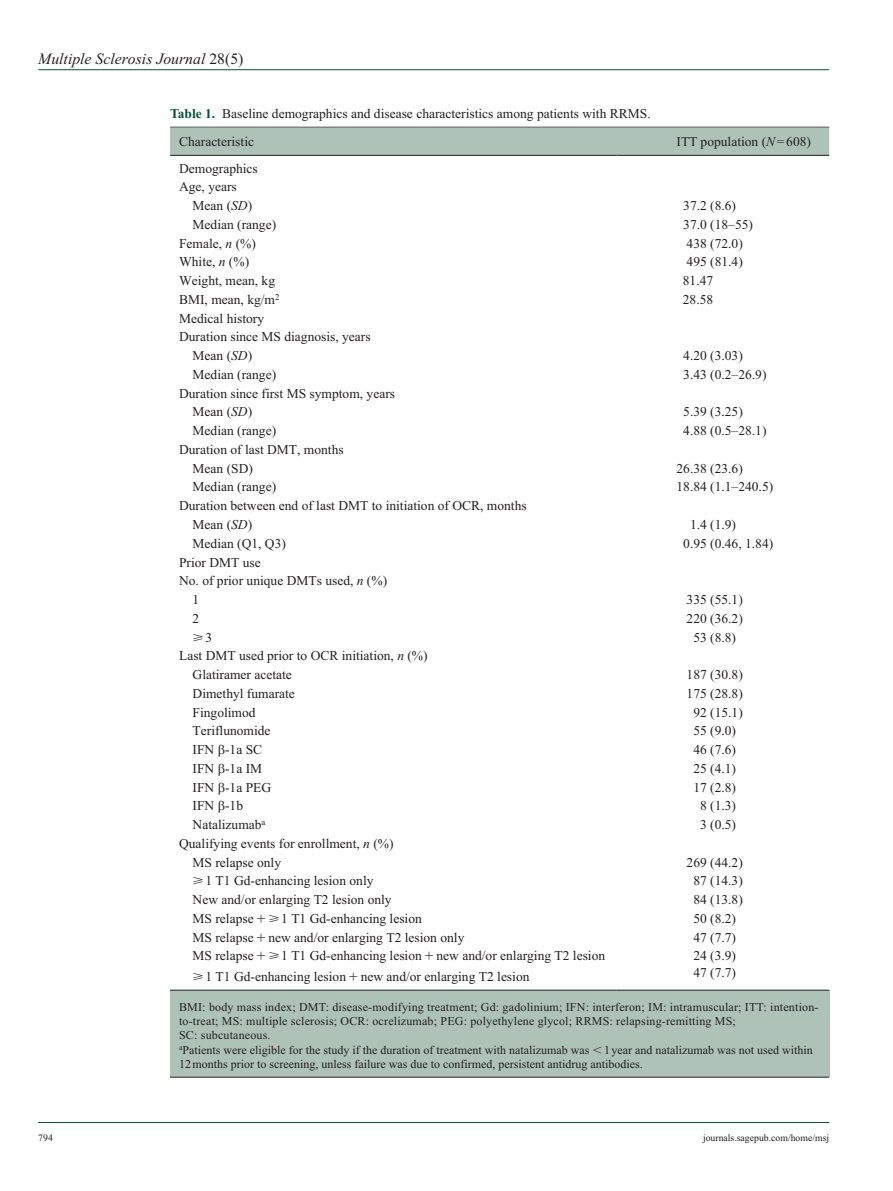
<style>
.page{position:relative;width:893px;height:1191px;background:#fff}
.page>*{position:absolute;margin:0;border:0;box-sizing:border-box;transform-origin:0 0}
.t1{font:italic 15.75px "Times New Roman";color:#231f20}
.t2{font:13.5px/18.8px "Times New Roman";color:#231f20}
.t3{font:12px/14.2px "Times New Roman";letter-spacing:.015em;color:#231f20}
.t4{font:9.75px "Times New Roman";color:#231f20}
.s1{font-style:normal}
.s2{font-weight:700;color:#015436}
.s3{font-style:italic}
</style>
<div class="page">
<hr style="left:38px;top:69px;width:791px;height:1px;background:#015436">
<hr style="left:38px;top:1122px;width:791px;height:1px;background:#015436">
<div style="left:170px;top:990px;width:659px;height:87px;background:#afc2b8"></div>
<hr style="left:170px;top:127px;width:659px;height:1px;background:#231f20">
<hr style="left:170px;top:1076px;width:659px;height:1px;background:#231f20">
<div style="left:170px;top:128px;width:659px;height:27px;background:#afc2b8"></div>
<hr style="left:170px;top:155px;width:446px;height:1px;background:#231f20">
<hr style="left:616px;top:155px;width:213px;height:1px;background:#231f20">
<hr style="left:170px;top:989px;width:446px;height:1px;background:#231f20">
<hr style="left:616px;top:989px;width:213px;height:1px;background:#231f20">
<p class="t1" style="left:38px;top:50px;width:207px">Multiple Sclerosis Journal <span class="s1">28(5)</span></p>
<p class="t2" style="left:179px;top:99px;width:473px;line-height:28.5px;text-indent:-9px"><span class="s2">Table 1.</span> Baseline demographics and disease characteristics among patients with RRMS.<br>Characteristic</p>
<p class="t2" style="left:676px;top:132px;width:136px">ITT population (<span class="s3">N</span>=608)</p>
<p class="t2" style="left:179px;top:159px;width:80px">Demographics<br>Age, years</p>
<p class="t2" style="left:193px;top:196px;width:61px">Mean (<span class="s3">SD</span>)</p>
<p class="t2" style="left:683px;top:196px;width:54px">37.2 (8.6)</p>
<p class="t2" style="left:193px;top:215px;width:85px">Median (range)</p>
<p class="t2" style="left:683px;top:215px;width:71px">37.0 (18–55)</p>
<p class="t2" style="left:179px;top:234px;width:78px">Female, <span class="s3">n</span> (%)</p>
<p class="t2" style="left:687px;top:234px;width:58px">438 (72.0)</p>
<p class="t2" style="left:179px;top:252px;width:72px">White, <span class="s3">n</span> (%)</p>
<p class="t2" style="left:687px;top:252px;width:58px">495 (81.4)</p>
<p class="t2" style="left:179px;top:271px;width:97px">Weight, mean, kg</p>
<p class="t2" style="left:683px;top:271px;width:32px">81.47</p>
<p class="t2" style="left:179px;top:290px;width:102px">BMI, mean, kg/m<sup>2</sup></p>
<p class="t2" style="left:683px;top:290px;width:32px">28.58</p>
<p class="t2" style="left:179px;top:309px;width:87px">Medical history</p>
<p class="t2" style="left:179px;top:327px;width:193px">Duration since MS diagnosis, years</p>
<p class="t2" style="left:193px;top:346px;width:61px">Mean (<span class="s3">SD</span>)</p>
<p class="t2" style="left:683px;top:346px;width:61px">4.20 (3.03)</p>
<p class="t2" style="left:193px;top:365px;width:85px">Median (range)</p>
<p class="t2" style="left:683px;top:365px;width:85px">3.43 (0.2–26.9)</p>
<p class="t2" style="left:193px;top:384px;width:204px;text-indent:-14px">Duration since first MS symptom, years<br>Mean (<span class="s3">SD</span>)</p>
<p class="t2" style="left:683px;top:402px;width:61px">5.39 (3.25)</p>
<p class="t2" style="left:193px;top:421px;width:85px">Median (range)</p>
<p class="t2" style="left:683px;top:421px;width:85px">4.88 (0.5–28.1)</p>
<p class="t2" style="left:193px;top:440px;width:153px;text-indent:-14px">Duration of last DMT, months<br>Mean (SD)</p>
<p class="t2" style="left:676px;top:459px;width:68px">26.38 (23.6)</p>
<p class="t2" style="left:193px;top:477px;width:85px">Median (range)</p>
<p class="t2" style="left:676px;top:477px;width:98px">18.84 (1.1–240.5)</p>
<p class="t2" style="left:193px;top:496px;width:336px;text-indent:-14px">Duration between end of last DMT to initiation of OCR, months<br>Mean (<span class="s3">SD</span>)</p>
<p class="t2" style="left:690px;top:515px;width:48px">1.4 (1.9)</p>
<p class="t2" style="left:193px;top:534px;width:95px">Median (Q1, Q3)</p>
<p class="t2" style="left:683px;top:534px;width:91px">0.95 (0.46, 1.84)</p>
<p class="t2" style="left:179px;top:552px;width:83px">Prior DMT use</p>
<p class="t2" style="left:179px;top:571px;width:210px">No. of prior unique DMTs used, <span class="s3">n</span> (%)</p>
<p class="t2" style="left:193px;top:590px;width:8px">1</p>
<p class="t2" style="left:687px;top:590px;width:58px">335 (55.1)</p>
<p class="t2" style="left:193px;top:609px;width:8px">2</p>
<p class="t2" style="left:687px;top:609px;width:58px">220 (36.2)</p>
<p class="t2" style="left:193px;top:627px;width:21px">⩾3</p>
<p class="t2" style="left:693px;top:627px;width:44px">53 (8.8)</p>
<p class="t2" style="left:193px;top:646px;width:237px;text-indent:-14px">Last DMT used prior to OCR initiation, <span class="s3">n</span> (%)<br>Glatiramer acetate</p>
<p class="t2" style="left:687px;top:665px;width:58px">187 (30.8)</p>
<p class="t2" style="left:193px;top:684px;width:104px">Dimethyl fumarate</p>
<p class="t2" style="left:687px;top:684px;width:58px">175 (28.8)</p>
<p class="t2" style="left:193px;top:702px;width:65px">Fingolimod</p>
<p class="t2" style="left:693px;top:702px;width:51px">92 (15.1)</p>
<p class="t2" style="left:193px;top:721px;width:79px">Teriflunomide</p>
<p class="t2" style="left:693px;top:721px;width:44px">55 (9.0)</p>
<p class="t2" style="left:193px;top:740px;width:71px">IFN -1a SC</p>
<p class="t2" style="left:693px;top:740px;width:44px">46 (7.6)</p>
<p class="t2" style="left:193px;top:759px;width:71px">IFN -1a IM</p>
<p class="t2" style="left:693px;top:759px;width:44px">25 (4.1)</p>
<p class="t2" style="left:193px;top:777px;width:80px">IFN -1a PEG</p>
<p class="t2" style="left:693px;top:777px;width:44px">17 (2.8)</p>
<p class="t2" style="left:193px;top:796px;width:52px">IFN -1b</p>
<p class="t2" style="left:700px;top:796px;width:37px">8 (1.3)</p>
<p class="t2" style="left:193px;top:815px;width:74px">Natalizumab<sup>a</sup></p>
<p class="t2" style="left:700px;top:815px;width:37px">3 (0.5)</p>
<p class="t2" style="left:193px;top:834px;width:202px;text-indent:-14px">Qualifying events for enrollment, <span class="s3">n</span> (%)<br>MS relapse only</p>
<p class="t2" style="left:687px;top:852px;width:58px">269 (44.2)</p>
<p class="t2" style="left:193px;top:871px;width:182px">⩾1 T1 Gd-enhancing lesion only</p>
<p class="t2" style="left:693px;top:871px;width:51px">87 (14.3)</p>
<p class="t2" style="left:193px;top:890px;width:201px">New and/or enlarging T2 lesion only</p>
<p class="t2" style="left:693px;top:890px;width:51px">84 (13.8)</p>
<p class="t2" style="left:193px;top:909px;width:231px">MS relapse ⩾1 T1 Gd-enhancing lesion</p>
<p class="t2" style="left:693px;top:909px;width:44px">50 (8.2)</p>
<p class="t2" style="left:193px;top:927px;width:273px">MS relapse new and/or enlarging T2 lesion only</p>
<p class="t2" style="left:693px;top:927px;width:44px">47 (7.7)</p>
<p class="t2" style="left:193px;top:946px;width:414px">MS relapse ⩾1 T1 Gd-enhancing lesion new and/or enlarging T2 lesion</p>
<p class="t2" style="left:693px;top:946px;width:44px">24 (3.9)</p>
<p class="t2" style="left:193px;top:967px;width:338px">⩾1 T1 Gd-enhancing lesion new and/or enlarging T2 lesion</p>
<p class="t2" style="left:693px;top:963px;width:44px">47 (7.7)</p>
<p class="t3" style="left:179px;top:999px;width:641px">BMI: body mass index; DMT: disease-modifying treatment; Gd: gadolinium; IFN: interferon; IM: intramuscular; ITT: intention&shy;to-treat; MS: multiple sclerosis; OCR: ocrelizumab; PEG: polyethylene glycol; RRMS: relapsing-remitting MS;<br>SC: subcutaneous.<br><sup>a</sup>Patients were eligible for the study if the duration of treatment with natalizumab was 1year and natalizumab was not used within 12months prior to screening, unless failure was due to confirmed, persistent antidrug antibodies.</p>
<p class="t4" style="left:38px;top:1132px;width:16px">794</p>
<p class="t4" style="left:703px;top:1132px;width:128px">journals.sagepub.com/home/msj</p>
</div>
